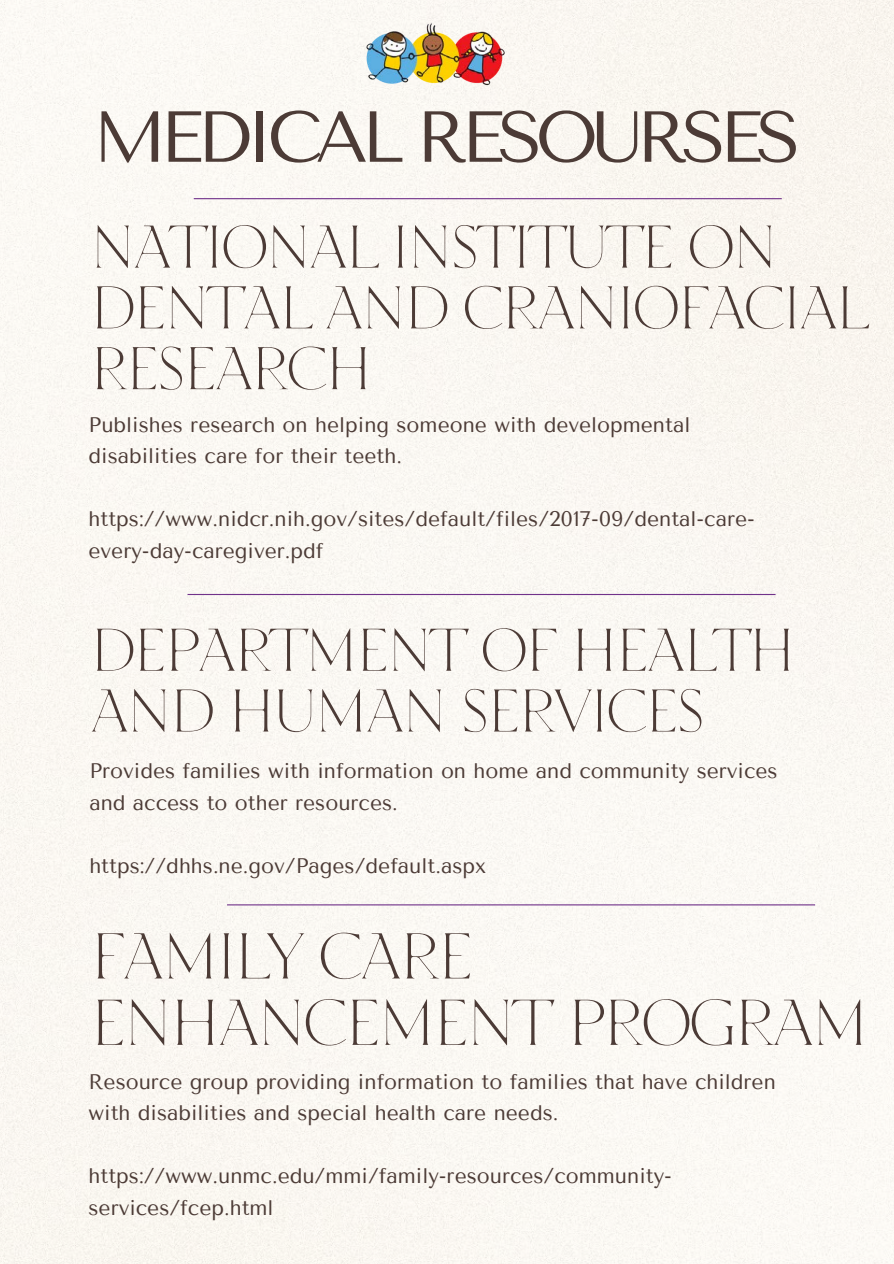
<style>
.page{position:relative;width:894px;height:1264px;background:#fff}
.page>*{position:absolute;margin:0;border:0;box-sizing:border-box;transform-origin:0 0}
.t1{font:72px "Tenor Sans";letter-spacing:-.095em;color:#4c3b36}
.t2{font:64.5px/66.3px "TT Ricordi Nobili";letter-spacing:-.09em;color:#4c3b36}
.t3{font:60px/60.8px "TT Ricordi Nobili";letter-spacing:-.09em;color:#4c3b36}
.t4{font:21px/31.5px "Tenor Sans";color:#4c3b36}
</style>
<div class="page">
<div style="left:0;top:0;width:893px;height:1263px;background:#faf8f3"></div>
<hr style="left:194px;top:198px;width:587px;height:1px;background:#71328a">
<hr style="left:187px;top:594px;width:588px;height:1px;background:#71328a">
<hr style="left:227px;top:904px;width:587px;height:1px;background:#71328a">
<img style="left:348px;top:23px;width:172px;height:65px">
<p class="t1" style="left:93px;top:95px;width:709px">MEDICAL RESOURSES</p>
<h1 class="t3" style="left:88px;top:216px;width:782px">NATIONAL INSTITUTE ON<br>DENTAL AND CRANIOFACIAL<br>RESEARCH</h1>
<h2 class="t4" style="left:88px;top:409px;width:603px">Publishes research on helping someone with developmental disabilities care for their teeth.</h2>
<p class="t4" style="left:88px;top:503px;width:667px">https://www.nidcr.nih.gov/sites/default/files/2017-09/dental-care&shy;every-day-caregiver.pdf</p>
<p class="t3" style="left:88px;top:619px;width:710px">DEPARTMENT OF HEALTH<br>AND HUMAN SERVICES</p>
<p class="t4" style="left:89px;top:755px;width:689px">Provides families with information on home and community services and access to other resources.</p>
<h2 class="t4" style="left:89px;top:850px;width:398px">https://dhhs.ne.gov/Pages/default.aspx</h2>
<p class="t2" style="left:88px;top:922px;width:783px">FAMILY CARE<br>ENHANCEMENT PROGRAM</p>
<p class="t4" style="left:88px;top:1066px;width:688px">Resource group providing information to families that have children with disabilities and special health care needs.</p>
<h2 class="t4" style="left:88px;top:1160px;width:585px">https://www.unmc.edu/mmi/family-resources/community&shy;services/fcep.html</h2>
</div>
